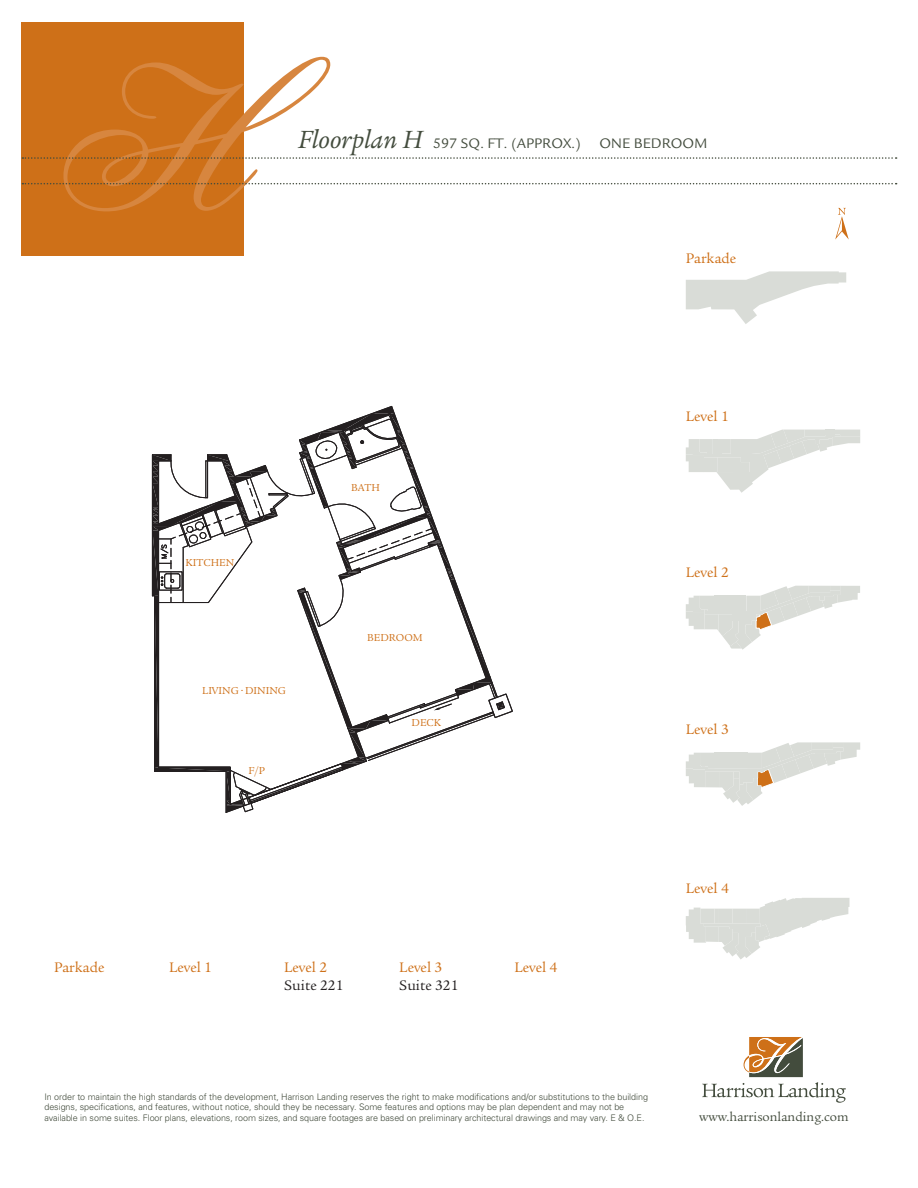
<style>
.page{position:relative;width:918px;height:1188px;background:#fff}
.page>*{position:absolute;margin:0;border:0;box-sizing:border-box;transform-origin:0 0}
.t1{font:15px "Legacy Serif";color:#ce7018}
.t2{font:15px "Legacy Sans";color:#434c3d}
.t3{font:15px "Legacy Serif";color:#231f20}
.t4{font:13.5px "Legacy Serif";color:#434c3d}
.t5{font:10.95px "Legacy Serif";color:#ce7018}
.t6{font:300 9px/10.8px "Univers";letter-spacing:-.005em;color:#434c3d}
.s1{font-family:"Legacy Serif";font-style:italic;font-size:27px}
</style>
<div class="page">
<div style="left:21px;top:22px;width:223px;height:234px;background:#ce7018"></div>
<svg style="left:702px;top:1037px;width:144px;height:66px"></svg>
<svg style="left:151px;top:405px;width:362px;height:408px"></svg>
<svg style="left:686px;top:271px;width:160px;height:53px"></svg>
<svg style="left:686px;top:430px;width:174px;height:63px"></svg>
<svg style="left:686px;top:586px;width:174px;height:64px"></svg>
<svg style="left:686px;top:742px;width:174px;height:64px"></svg>
<svg style="left:686px;top:898px;width:163px;height:61px"></svg>
<svg style="left:22px;top:57px;width:875px;height:182px"></svg>
<h1 class="t2" style="left:298px;top:135px;width:284px"><span class="s1">Floorplan H</span> 597 SQ. FT. (APPROX.)</h1>
<h1 class="t2" style="left:600px;top:135px;width:109px">ONE BEDROOM</h1>
<h1 class="t1" style="left:686px;top:250px;width:52px">Parkade</h1>
<p class="t5" style="left:186px;top:556px;width:50px">KITCHEN</p>
<p class="t5" style="left:202px;top:684px;width:85px">LIVING • DINING</p>
<p class="t5" style="left:248px;top:764px;width:18px">F/P</p>
<p class="t5" style="left:351px;top:482px;width:30px">BATH</p>
<p class="t5" style="left:367px;top:632px;width:57px">BEDROOM</p>
<p class="t5" style="left:412px;top:716px;width:31px">DECK</p>
<h1 class="t1" style="left:686px;top:408px;width:45px">Level 1</h1>
<h1 class="t1" style="left:686px;top:564px;width:45px">Level 2</h1>
<h1 class="t1" style="left:686px;top:721px;width:45px">Level 3</h1>
<h1 class="t1" style="left:54px;top:959px;width:52px">Parkade</h1>
<h1 class="t1" style="left:169px;top:959px;width:45px">Level 1</h1>
<h1 class="t1" style="left:284px;top:959px;width:45px">Level 2</h1>
<h1 class="t3" style="left:284px;top:977px;width:61px">Suite 221</h1>
<h1 class="t1" style="left:399px;top:959px;width:45px">Level 3</h1>
<h1 class="t3" style="left:399px;top:977px;width:61px">Suite 321</h1>
<h1 class="t1" style="left:514px;top:959px;width:45px">Level 4</h1>
<h1 class="t1" style="left:686px;top:880px;width:45px">Level 4</h1>
<p class="t6" style="left:44px;top:1091px;width:605px">In order to maintain the high standards of the development, Harrison Landing reserves the right to make modifications and/or substitutions to the building designs, specifications, and features, without notice, should they be necessary. Some features and options may be plan dependent and may not be available in some suites. Floor plans, elevations, room sizes, and square footages are based on preliminary architectural drawings and may vary. E &amp; O.E.</p>
<h2 class="t4" style="left:699px;top:1109px;width:151px">www.harrisonlanding.com</h2>
</div>
